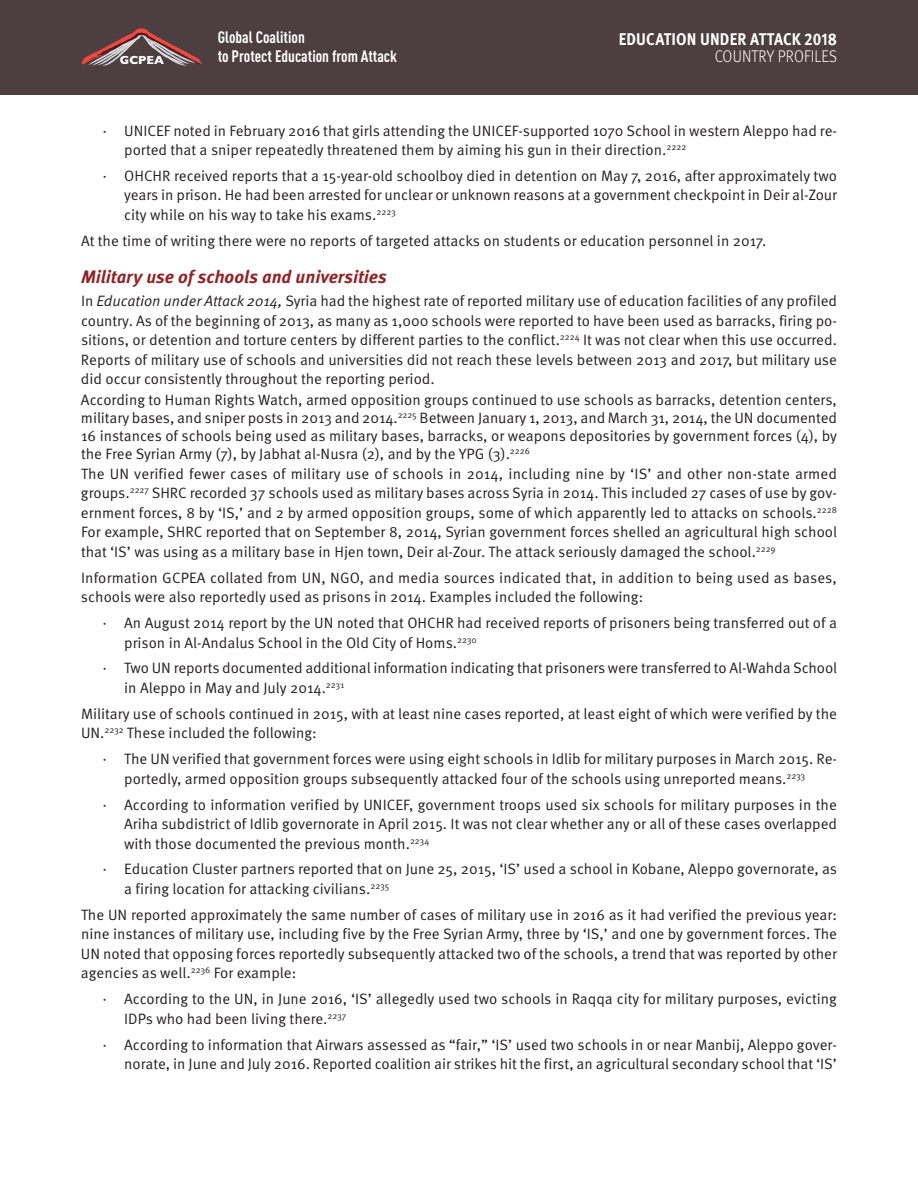
<style>
.page{position:relative;width:918px;height:1188px;background:#fff}
.page>*{position:absolute;margin:0;border:0;box-sizing:border-box;transform-origin:0 0}
.t1{font:italic 700 18px "Meta Pro";color:#8f2326}
.t2{font:700 16.95px "Meta Pro";letter-spacing:.01em;color:#fff;scale:.9 1}
.t3{font:300 16.95px "Meta Pro";letter-spacing:.01em;color:#fff;scale:.9 1}
.t4{font:700 16.35px/19.4px "DIN Cond";color:#fff}
.t5{font:15px/19.5px "Meta Pro Norm";color:#231f20}
.t6{font:700 11.85px "Gill Sans";color:#fff}
.s1{font-family:"Meta Pro Norm Ita"}
</style>
<div class="page">
<div style="left:0;top:0;width:918px;height:95px;background:#4d3e42"></div>
<svg style="left:81px;top:28px;width:121px;height:38px"></svg>
<p class="t4" style="left:218px;top:29px;width:181px">Global Coalition<br>to Protect Education from Attack</p>
<p class="t2" style="left:619px;top:33px;width:244px">EDUCATION UNDER ATTACK 2018</p>
<p class="t6" style="left:120px;top:53px;width:46px">GCPEA</p>
<p class="t3" style="left:715px;top:50px;width:137px">COUNTRY PROFILES</p>
<p class="t5" style="left:124px;top:122px;width:714px;text-indent:-22px">· UNICEF noted in February 2016 that girls attending the UNICEF-supported 1070 School in western Aleppo had re&shy;ported that a sniper repeatedly threatened them by aiming his gun in their direction.<sup>2222</sup></p>
<p class="t5" style="left:124px;top:167px;width:714px;text-align:justify;text-indent:-22px">· OHCHR received reports that a 15-year-old schoolboy died in detention on May 7, 2016, after approximately two years in prison. He had been arrested for unclear or unknown reasons at a government checkpoint in Deir al-Zour city while on his way to take his exams.<sup>2223</sup></p>
<p class="t5" style="left:81px;top:232px;width:687px">At the time of writing there were no reports of targeted attacks on students or education personnel in 2017.</p>
<p class="t1" style="left:81px;top:270px;width:307px">Military use of schools and universities</p>
<p class="t5" style="left:81px;top:292px;width:758px;text-align:justify">In <span class="s1">Education under Attack 2014,</span> Syria had the highest rate of reported military use of education facilities of any profiled country. As of the beginning of 2013, as many as 1,000 schools were reported to have been used as barracks, firing po&shy;sitions, or detention and torture centers by different parties to the conflict.<sup>2224</sup> It was not clear when this use occurred.<br>Reports of military use of schools and universities did not reach these levels between 2013 and 2017, but military use did occur consistently throughout the reporting period.</p>
<p class="t5" style="left:81px;top:392px;width:758px;line-height:18px;text-align:justify">According to Human Rights Watch, armed opposition groups continued to use schools as barracks, detention centers, military bases, and sniper posts in 2013 and 2014.<sup>2225</sup> Between January 1, 2013, and March 31, 2014, the UN documented 16 instances of schools being used as military bases, barracks, or weapons depositories by government forces (4), by the Free Syrian Army (7), by Jabhat al-Nusra (2), and by the YPG (3).<sup>2226</sup></p>
<p class="t5" style="left:81px;top:465px;width:758px;text-align:justify">The UN verified fewer cases of military use of schools in 2014, including nine by ‘IS’ and other non-state armed groups.<sup>2227</sup> SHRC recorded 37 schools used as military bases across Syria in 2014. This included 27 cases of use by gov&shy;ernment forces, 8 by ‘IS,’ and 2 by armed opposition groups, some of which apparently led to attacks on schools.<sup>2228<br></sup>For example, SHRC reported that on September 8, 2014, Syrian government forces shelled an agricultural high school that ‘IS’ was using as a military base in Hjen town, Deir al-Zour. The attack seriously damaged the school.<sup>2229</sup></p>
<p class="t5" style="left:81px;top:569px;width:757px">Information GCPEA collated from UN, NGO, and media sources indicated that, in addition to being used as bases, schools were also reportedly used as prisons in 2014. Examples included the following:</p>
<p class="t5" style="left:124px;top:614px;width:714px;text-indent:-22px">· An August 2014 report by the UN noted that OHCHR had received reports of prisoners being transferred out of a prison in Al-Andalus School in the Old City of Homs.<sup>2230</sup></p>
<p class="t5" style="left:124px;top:660px;width:714px;text-indent:-22px">· Two UN reports documented additional information indicating that prisoners were transferred to Al-Wahda School in Aleppo in May and July 2014.<sup>2231</sup></p>
<p class="t5" style="left:81px;top:705px;width:758px">Military use of schools continued in 2015, with at least nine cases reported, at least eight of which were verified by the<br>UN.<sup>2232</sup> These included the following:</p>
<p class="t5" style="left:124px;top:750px;width:714px;text-indent:-22px">· The UN verified that government forces were using eight schools in Idlib for military purposes in March 2015. Re&shy;portedly, armed opposition groups subsequently attacked four of the schools using unreported means.<sup>2233</sup></p>
<p class="t5" style="left:124px;top:796px;width:714px;text-align:justify;text-indent:-22px">· According to information verified by UNICEF, government troops used six schools for military purposes in the Ariha subdistrict of Idlib governorate in April 2015. It was not clear whether any or all of these cases overlapped with those documented the previous month.<sup>2234</sup></p>
<p class="t5" style="left:124px;top:861px;width:714px;text-indent:-22px">· Education Cluster partners reported that on June 25, 2015, ‘IS’ used a school in Kobane, Aleppo governorate, as a firing location for attacking civilians.<sup>2235</sup></p>
<p class="t5" style="left:81px;top:906px;width:758px;text-align:justify">The UN reported approximately the same number of cases of military use in 2016 as it had verified the previous year: nine instances of military use, including five by the Free Syrian Army, three by ‘IS,’ and one by government forces. The UN noted that opposing forces reportedly subsequently attacked two of the schools, a trend that was reported by other agencies as well.<sup>2236</sup> For example:</p>
<p class="t5" style="left:124px;top:990px;width:714px;text-indent:-22px">· According to the UN, in June 2016, ‘IS’ allegedly used two schools in Raqqa city for military purposes, evicting<br>IDPs who had been living there.<sup>2237</sup></p>
<p class="t5" style="left:103px;top:1036px;width:736px;text-align:right">· According to information that Airwars assessed as “fair,” ‘IS’ used two schools in or near Manbij, Aleppo gover&shy;norate, in June and July 2016. Reported coalition air strikes hit the first, an agricultural secondary school that ‘IS’</p>
</div>
